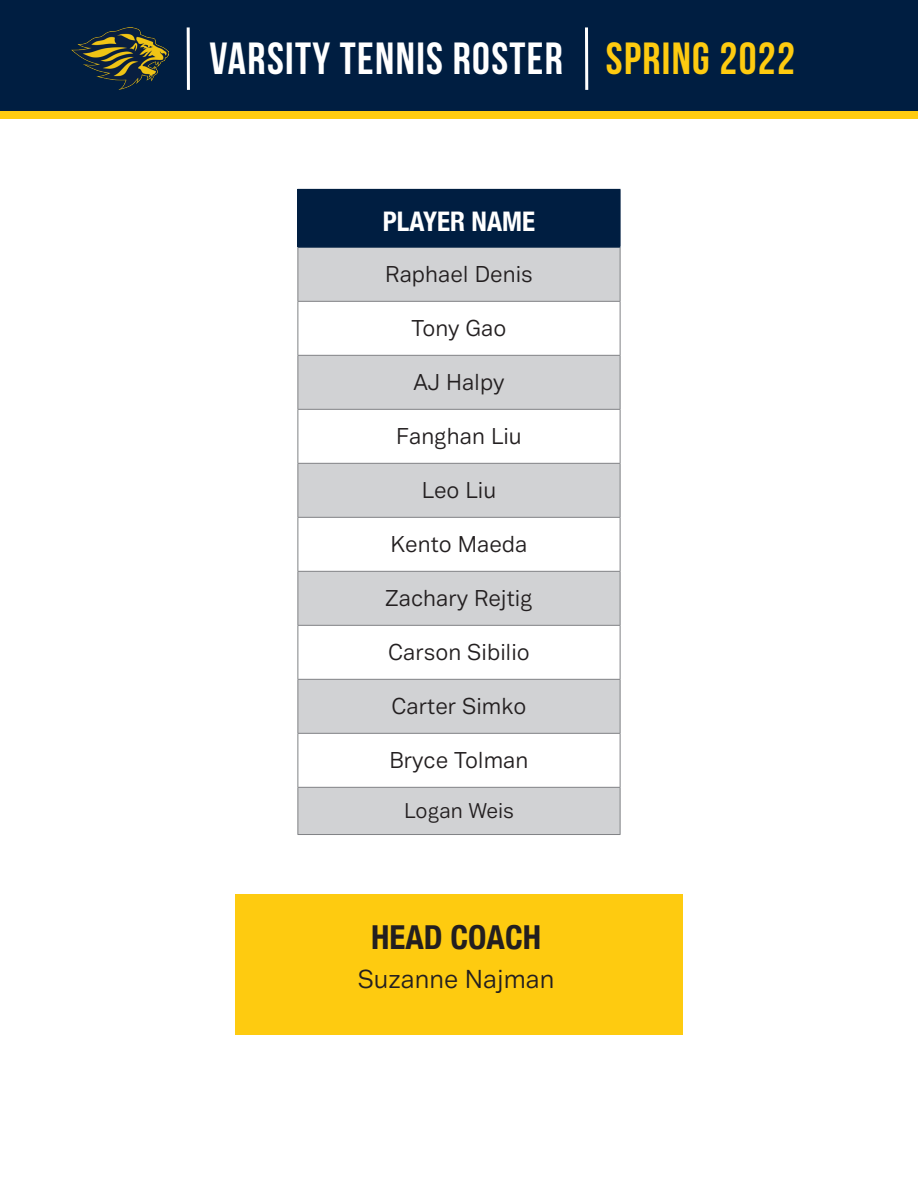
<style>
.page{position:relative;width:918px;height:1188px;background:#fff}
.page>*{position:absolute;margin:0;border:0;box-sizing:border-box;transform-origin:0 0}
.t1{font:700 45px "Bebas Neue";letter-spacing:.03em;color:#fff}
.t2{font:700 condensed 33px "Helvetica Neue";color:#231f20}
.t3{font:700 condensed 27px "Helvetica Neue";color:#fff}
.t4{font:25.5px "Vaud Display";color:#231f20}
.t5{font:22.5px "Vaud Display";color:#231f20}
.t6{font:21px "Vaud Display";color:#231f20}
.s1{color:#fecb10}
</style>
<div class="page">
<div style="left:0;top:0;width:918px;height:115px;background:#001e41"></div>
<div style="left:0;top:112px;width:918px;height:7px;background:#fecb10"></div>
<div style="left:298px;top:189px;width:322px;height:58px;background:#001e41"></div>
<svg style="left:299px;top:248px;width:321px;height:586px;fill:#d1d2d4"></svg>
<hr style="left:620px;top:190px;width:1px;height:56px;background:#001e41">
<hr style="left:298px;top:246px;width:322px;height:2px;background:#001e41">
<hr style="left:298px;top:248px;width:1px;height:53px;background:#808285">
<hr style="left:620px;top:248px;width:1px;height:53px;background:#808285">
<hr style="left:298px;top:301px;width:322px;height:1px;background:#808285">
<hr style="left:298px;top:302px;width:1px;height:53px;background:#808285">
<hr style="left:620px;top:302px;width:1px;height:53px;background:#808285">
<hr style="left:298px;top:355px;width:322px;height:1px;background:#808285">
<hr style="left:298px;top:356px;width:1px;height:53px;background:#808285">
<hr style="left:620px;top:356px;width:1px;height:53px;background:#808285">
<hr style="left:298px;top:409px;width:322px;height:1px;background:#808285">
<hr style="left:298px;top:410px;width:1px;height:53px;background:#808285">
<hr style="left:620px;top:410px;width:1px;height:53px;background:#808285">
<hr style="left:298px;top:463px;width:322px;height:1px;background:#808285">
<hr style="left:298px;top:464px;width:1px;height:53px;background:#808285">
<hr style="left:620px;top:464px;width:1px;height:53px;background:#808285">
<hr style="left:298px;top:517px;width:322px;height:1px;background:#808285">
<hr style="left:298px;top:518px;width:1px;height:53px;background:#808285">
<hr style="left:620px;top:518px;width:1px;height:53px;background:#808285">
<hr style="left:298px;top:571px;width:322px;height:1px;background:#808285">
<hr style="left:298px;top:572px;width:1px;height:53px;background:#808285">
<hr style="left:620px;top:572px;width:1px;height:53px;background:#808285">
<hr style="left:298px;top:625px;width:322px;height:1px;background:#808285">
<hr style="left:298px;top:626px;width:1px;height:53px;background:#808285">
<hr style="left:620px;top:626px;width:1px;height:53px;background:#808285">
<hr style="left:298px;top:679px;width:322px;height:1px;background:#808285">
<hr style="left:298px;top:680px;width:1px;height:53px;background:#808285">
<hr style="left:620px;top:680px;width:1px;height:53px;background:#808285">
<hr style="left:298px;top:733px;width:322px;height:1px;background:#808285">
<hr style="left:298px;top:734px;width:1px;height:53px;background:#808285">
<hr style="left:620px;top:734px;width:1px;height:53px;background:#808285">
<hr style="left:298px;top:787px;width:322px;height:1px;background:#808285">
<hr style="left:298px;top:788px;width:1px;height:46px;background:#808285">
<hr style="left:620px;top:788px;width:1px;height:46px;background:#808285">
<hr style="left:298px;top:834px;width:322px;height:1px;background:#808285">
<img style="left:71px;top:27px;width:98px;height:62px">
<hr style="left:585px;top:27px;width:3px;height:63px;background:#fff">
<hr style="left:187px;top:27px;width:3px;height:63px;background:#fff">
<div style="left:235px;top:894px;width:448px;height:141px;background:#fecb10"></div>
<p class="t1" style="left:210px;top:34px;width:587px">VARSITY TENNIS ROSTER <span class="s1">SPRING 2022</span></p>
<p class="t3" style="left:383px;top:199px;width:154px">PLAYER NAME</p>
<p class="t5" style="left:385px;top:261px;width:149px">Raphael Denis</p>
<p class="t5" style="left:411px;top:315px;width:97px">Tony Gao</p>
<p class="t5" style="left:413px;top:369px;width:93px">AJ Halpy</p>
<p class="t5" style="left:396px;top:423px;width:127px">Fanghan Liu</p>
<p class="t5" style="left:422px;top:477px;width:76px">Leo Liu</p>
<p class="t5" style="left:391px;top:531px;width:138px">Kento Maeda</p>
<p class="t5" style="left:385px;top:585px;width:149px">Zachary Rejtig</p>
<p class="t5" style="left:388px;top:639px;width:143px">Carson Sibilio</p>
<p class="t5" style="left:392px;top:693px;width:136px">Carter Simko</p>
<p class="t5" style="left:389px;top:747px;width:141px">Bryce Tolman</p>
<p class="t6" style="left:404px;top:798px;width:111px">Logan Weis</p>
<p class="t2" style="left:371px;top:910px;width:171px">HEAD COACH</p>
<p class="t4" style="left:358px;top:964px;width:198px">Suzanne Najman</p>
</div>
